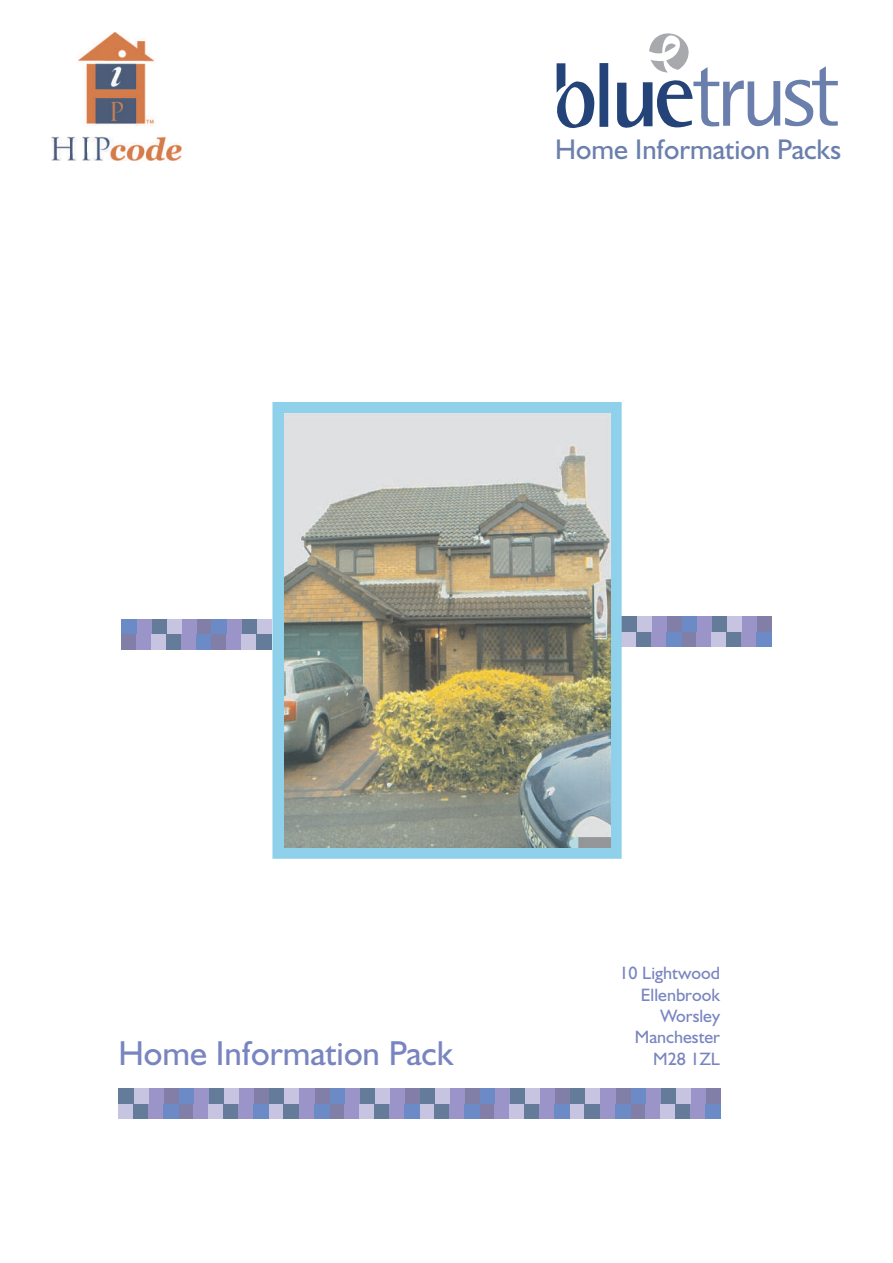
<style>
.page{position:relative;width:893px;height:1263px;background:#fff}
.page>*{position:absolute;margin:0;border:0;box-sizing:border-box;transform-origin:0 0}
.t1{font:34.8px "Humanist 521 BT";color:#7985c0}
.t2{font:28.5px "Humanist 521 BT";color:#6a7fab}
.t3{font:18px/21.5px "Humanist 521 BT";color:#7985c0;text-align:right}
</style>
<div class="page">
<div style="left:630px;top:1103px;width:15px;height:15px;background:#817ea8"></div>
<div style="left:645px;top:1103px;width:15px;height:15px;background:#9a94c8"></div>
<div style="left:660px;top:1103px;width:15px;height:15px;background:#c6c4e1"></div>
<div style="left:675px;top:1103px;width:15px;height:15px;background:#647b99"></div>
<div style="left:690px;top:1103px;width:15px;height:15px;background:#9a94c8"></div>
<div style="left:705px;top:1103px;width:15px;height:15px;background:#6c8bc6"></div>
<div style="left:705px;top:1088px;width:15px;height:15px;background:#817ea8"></div>
<div style="left:690px;top:1088px;width:15px;height:15px;background:#9a94c8"></div>
<div style="left:675px;top:1088px;width:15px;height:15px;background:#c6c4e1"></div>
<div style="left:660px;top:1088px;width:15px;height:15px;background:#647b99"></div>
<div style="left:645px;top:1088px;width:15px;height:15px;background:#9a94c8"></div>
<div style="left:630px;top:1088px;width:15px;height:15px;background:#6c8bc6"></div>
<div style="left:570px;top:1103px;width:15px;height:15px;background:#c6c4e1"></div>
<div style="left:585px;top:1103px;width:15px;height:15px;background:#647b99"></div>
<div style="left:600px;top:1103px;width:15px;height:15px;background:#9a94c8"></div>
<div style="left:615px;top:1103px;width:15px;height:15px;background:#6c8bc6"></div>
<div style="left:615px;top:1088px;width:15px;height:15px;background:#817ea8"></div>
<div style="left:600px;top:1088px;width:15px;height:15px;background:#9a94c8"></div>
<div style="left:585px;top:1088px;width:15px;height:15px;background:#c6c4e1"></div>
<div style="left:570px;top:1088px;width:15px;height:15px;background:#647b99"></div>
<div style="left:480px;top:1103px;width:15px;height:15px;background:#817ea8"></div>
<div style="left:495px;top:1103px;width:15px;height:15px;background:#9a94c8"></div>
<div style="left:510px;top:1103px;width:15px;height:15px;background:#c6c4e1"></div>
<div style="left:525px;top:1103px;width:15px;height:15px;background:#647b99"></div>
<div style="left:540px;top:1103px;width:15px;height:15px;background:#9a94c8"></div>
<div style="left:555px;top:1103px;width:15px;height:15px;background:#6c8bc6"></div>
<div style="left:555px;top:1088px;width:15px;height:15px;background:#817ea8"></div>
<div style="left:540px;top:1088px;width:15px;height:15px;background:#9a94c8"></div>
<div style="left:525px;top:1088px;width:15px;height:15px;background:#c6c4e1"></div>
<div style="left:510px;top:1088px;width:15px;height:15px;background:#647b99"></div>
<div style="left:495px;top:1088px;width:15px;height:15px;background:#9a94c8"></div>
<div style="left:480px;top:1088px;width:15px;height:15px;background:#6c8bc6"></div>
<div style="left:419px;top:1103px;width:15px;height:15px;background:#c6c4e1"></div>
<div style="left:434px;top:1103px;width:15px;height:15px;background:#647b99"></div>
<div style="left:449px;top:1103px;width:16px;height:15px;background:#9a94c8"></div>
<div style="left:465px;top:1103px;width:15px;height:15px;background:#6c8bc6"></div>
<div style="left:465px;top:1088px;width:15px;height:15px;background:#817ea8"></div>
<div style="left:449px;top:1088px;width:16px;height:15px;background:#9a94c8"></div>
<div style="left:434px;top:1088px;width:15px;height:15px;background:#c6c4e1"></div>
<div style="left:419px;top:1088px;width:15px;height:15px;background:#647b99"></div>
<div style="left:329px;top:1103px;width:15px;height:15px;background:#817ea8"></div>
<div style="left:344px;top:1103px;width:15px;height:15px;background:#9a94c8"></div>
<div style="left:359px;top:1103px;width:15px;height:15px;background:#c6c4e1"></div>
<div style="left:374px;top:1103px;width:15px;height:15px;background:#647b99"></div>
<div style="left:389px;top:1103px;width:15px;height:15px;background:#9a94c8"></div>
<div style="left:404px;top:1103px;width:15px;height:15px;background:#6c8bc6"></div>
<div style="left:404px;top:1088px;width:15px;height:15px;background:#817ea8"></div>
<div style="left:389px;top:1088px;width:15px;height:15px;background:#9a94c8"></div>
<div style="left:374px;top:1088px;width:15px;height:15px;background:#c6c4e1"></div>
<div style="left:359px;top:1088px;width:15px;height:15px;background:#647b99"></div>
<div style="left:344px;top:1088px;width:15px;height:15px;background:#9a94c8"></div>
<div style="left:329px;top:1088px;width:15px;height:15px;background:#6c8bc6"></div>
<div style="left:269px;top:1103px;width:15px;height:15px;background:#c6c4e1"></div>
<div style="left:284px;top:1103px;width:15px;height:15px;background:#647b99"></div>
<div style="left:299px;top:1103px;width:15px;height:15px;background:#9a94c8"></div>
<div style="left:314px;top:1103px;width:15px;height:15px;background:#6c8bc6"></div>
<div style="left:314px;top:1088px;width:15px;height:15px;background:#817ea8"></div>
<div style="left:299px;top:1088px;width:15px;height:15px;background:#9a94c8"></div>
<div style="left:284px;top:1088px;width:15px;height:15px;background:#c6c4e1"></div>
<div style="left:269px;top:1088px;width:15px;height:15px;background:#647b99"></div>
<div style="left:179px;top:1103px;width:15px;height:15px;background:#817ea8"></div>
<div style="left:194px;top:1103px;width:15px;height:15px;background:#9a94c8"></div>
<div style="left:209px;top:1103px;width:15px;height:15px;background:#c6c4e1"></div>
<div style="left:224px;top:1103px;width:15px;height:15px;background:#647b99"></div>
<div style="left:239px;top:1103px;width:15px;height:15px;background:#9a94c8"></div>
<div style="left:254px;top:1103px;width:15px;height:15px;background:#6c8bc6"></div>
<div style="left:254px;top:1088px;width:15px;height:15px;background:#817ea8"></div>
<div style="left:239px;top:1088px;width:15px;height:15px;background:#9a94c8"></div>
<div style="left:224px;top:1088px;width:15px;height:15px;background:#c6c4e1"></div>
<div style="left:209px;top:1088px;width:15px;height:15px;background:#647b99"></div>
<div style="left:194px;top:1088px;width:15px;height:15px;background:#9a94c8"></div>
<div style="left:179px;top:1088px;width:15px;height:15px;background:#6c8bc6"></div>
<div style="left:118px;top:1103px;width:15px;height:15px;background:#c6c4e1"></div>
<div style="left:133px;top:1103px;width:16px;height:15px;background:#647b99"></div>
<div style="left:149px;top:1103px;width:15px;height:15px;background:#9a94c8"></div>
<div style="left:164px;top:1103px;width:15px;height:15px;background:#6c8bc6"></div>
<div style="left:164px;top:1088px;width:15px;height:15px;background:#817ea8"></div>
<div style="left:149px;top:1088px;width:15px;height:15px;background:#9a94c8"></div>
<div style="left:133px;top:1088px;width:16px;height:15px;background:#c6c4e1"></div>
<div style="left:118px;top:1088px;width:15px;height:15px;background:#647b99"></div>
<svg style="left:556px;top:63px;width:52px;height:66px"></svg>
<svg style="left:617px;top:33px;width:221px;height:95px"></svg>
<div style="left:566px;top:87px;width:18px;height:37px;background:#fff;border-radius:50%"></div>
<img style="left:51px;top:32px;width:131px;height:129px">
<div style="left:196px;top:619px;width:15px;height:15px;background:#817ea8"></div>
<div style="left:181px;top:619px;width:15px;height:15px;background:#9a94c8"></div>
<div style="left:166px;top:619px;width:15px;height:15px;background:#c6c4e1"></div>
<div style="left:151px;top:619px;width:15px;height:15px;background:#647b99"></div>
<div style="left:136px;top:619px;width:15px;height:15px;background:#9a94c8"></div>
<div style="left:121px;top:619px;width:15px;height:15px;background:#6c8bc6"></div>
<div style="left:121px;top:634px;width:15px;height:15px;background:#817ea8"></div>
<div style="left:136px;top:634px;width:15px;height:15px;background:#9a94c8"></div>
<div style="left:151px;top:634px;width:15px;height:15px;background:#c6c4e1"></div>
<div style="left:166px;top:634px;width:15px;height:15px;background:#647b99"></div>
<div style="left:181px;top:634px;width:15px;height:15px;background:#9a94c8"></div>
<div style="left:196px;top:634px;width:15px;height:15px;background:#6c8bc6"></div>
<div style="left:257px;top:619px;width:15px;height:15px;background:#c6c4e1"></div>
<div style="left:242px;top:619px;width:15px;height:15px;background:#647b99"></div>
<div style="left:227px;top:619px;width:15px;height:15px;background:#9a94c8"></div>
<div style="left:211px;top:619px;width:16px;height:15px;background:#6c8bc6"></div>
<div style="left:211px;top:634px;width:16px;height:15px;background:#817ea8"></div>
<div style="left:227px;top:634px;width:15px;height:15px;background:#9a94c8"></div>
<div style="left:242px;top:634px;width:15px;height:15px;background:#c6c4e1"></div>
<div style="left:257px;top:634px;width:15px;height:15px;background:#647b99"></div>
<div style="left:681px;top:632px;width:15px;height:15px;background:#817ea8"></div>
<div style="left:696px;top:632px;width:16px;height:15px;background:#9a94c8"></div>
<div style="left:712px;top:632px;width:15px;height:15px;background:#c6c4e1"></div>
<div style="left:727px;top:632px;width:15px;height:15px;background:#647b99"></div>
<div style="left:742px;top:632px;width:15px;height:15px;background:#9a94c8"></div>
<div style="left:757px;top:632px;width:15px;height:15px;background:#6c8bc6"></div>
<div style="left:757px;top:617px;width:15px;height:15px;background:#817ea8"></div>
<div style="left:742px;top:617px;width:15px;height:15px;background:#9a94c8"></div>
<div style="left:727px;top:617px;width:15px;height:15px;background:#c6c4e1"></div>
<div style="left:712px;top:617px;width:15px;height:15px;background:#647b99"></div>
<div style="left:696px;top:617px;width:16px;height:15px;background:#9a94c8"></div>
<div style="left:681px;top:617px;width:15px;height:15px;background:#6c8bc6"></div>
<div style="left:621px;top:632px;width:15px;height:15px;background:#c6c4e1"></div>
<div style="left:636px;top:632px;width:15px;height:15px;background:#647b99"></div>
<div style="left:651px;top:632px;width:15px;height:15px;background:#9a94c8"></div>
<div style="left:666px;top:632px;width:15px;height:15px;background:#6c8bc6"></div>
<div style="left:666px;top:617px;width:15px;height:15px;background:#817ea8"></div>
<div style="left:651px;top:617px;width:15px;height:15px;background:#9a94c8"></div>
<div style="left:636px;top:617px;width:15px;height:15px;background:#c6c4e1"></div>
<div style="left:621px;top:617px;width:15px;height:15px;background:#647b99"></div>
<svg style="left:266px;top:402px;width:362px;height:457px;fill:#8fd1eb"></svg>
<img style="left:284px;top:413px;width:326px;height:434px">
<h2 class="t2" style="left:555px;top:137px;width:287px">Home Information Packs</h2>
<h1 class="t1" style="left:118px;top:1038px;width:337px">Home Information Pack</h1>
<p class="t3" style="left:619px;top:964px;width:102px">10 Lightwood<br>Ellenbrook<br>Worsley<br>Manchester<br>M28 1ZL</p>
</div>
